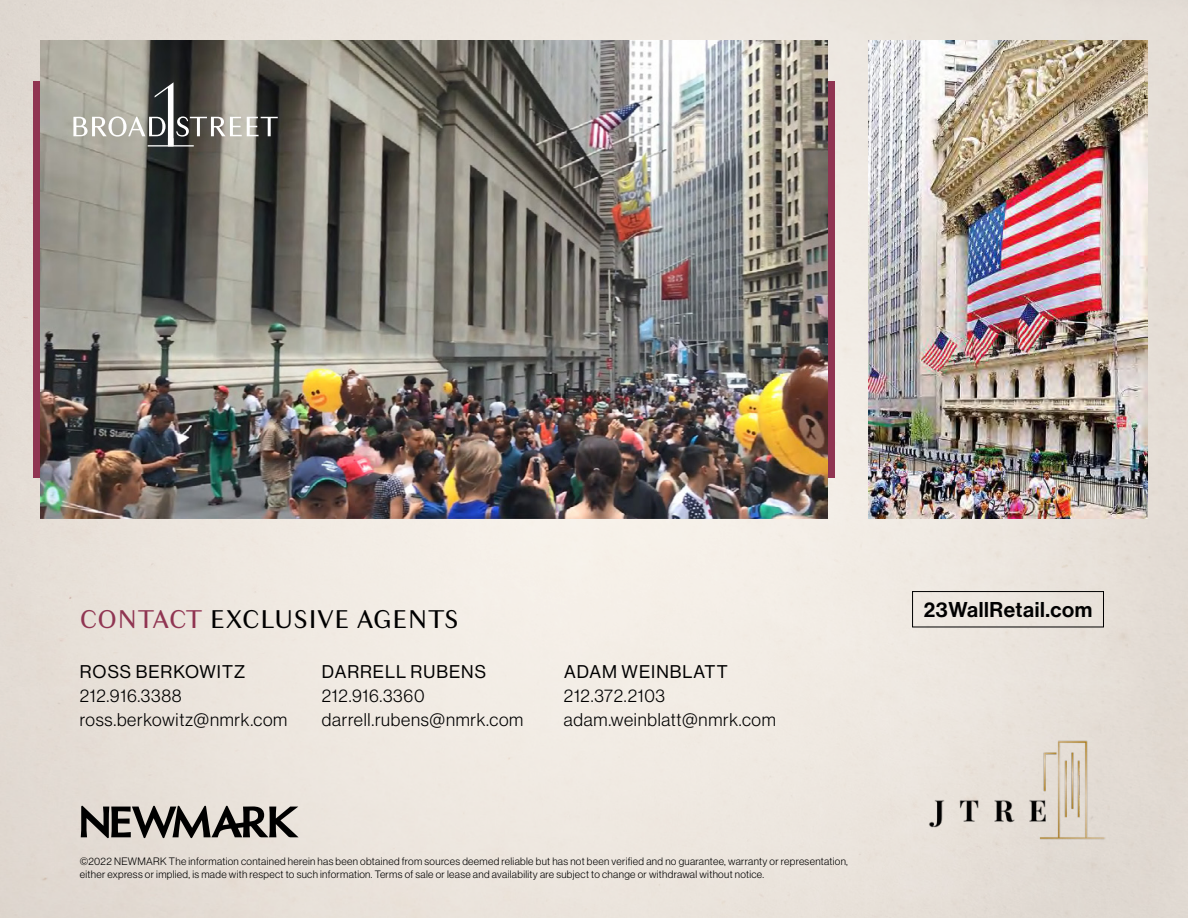
<style>
.page{position:relative;width:1188px;height:918px;background:#fff}
.page>*{position:absolute;margin:0;border:0;box-sizing:border-box;transform-origin:0 0}
.t1{font:27px "Granville";letter-spacing:.01em;color:#000}
.t2{font:21px "N Haas Grotesk DS Pro 65 Md";letter-spacing:.03em;color:#000}
.t3{font:18px/24px "N Haas Grotesk DS Pro 45 Lt";letter-spacing:.04em;color:#000}
.t4{font:18px "N Haas Grotesk DS Pro 55 Rg";letter-spacing:.055em;color:#000}
.t5{font:10.5px/13.5px "N Haas Grotesk DS Pro 45 Lt";letter-spacing:.03em;color:#000}
.s1{color:#903552}
</style>
<div class="page">
<div style="left:0;top:0;width:1188px;height:918px;background:linear-gradient(to right,#ebe4dc,#ebe5de)"></div>
<div style="left:794px;top:82px;width:41px;height:396px;background:#903552"></div>
<div style="left:33px;top:82px;width:21px;height:396px;background:#903552"></div>
<img style="left:40px;top:40px;width:788px;height:478px">
<img style="left:869px;top:40px;width:279px;height:478px">
<svg style="left:73px;top:82px;width:205px;height:65px;background:#898881"></svg>
<svg style="left:81px;top:806px;width:218px;height:32px;background:#7b7773"></svg>
<img style="left:928px;top:741px;width:178px;height:98px">
<div style="left:912px;top:591px;width:192px;height:36px;border:1px solid #000"></div>
<h1 class="t1" style="left:80px;top:601px;width:380px"><span class="s1">CONTACT</span> EXCLUSIVE AGENTS</h1>
<h3 class="t4" style="left:80px;top:661px;width:167px">ROSS BERKOWITZ</h3>
<h3 class="t3" style="left:80px;top:683px;width:209px">212.916.3388 ross.berkowitz@nmrk.com</h3>
<h3 class="t4" style="left:322px;top:661px;width:166px">DARRELL RUBENS</h3>
<h3 class="t3" style="left:322px;top:683px;width:203px">212.916.3360 darrell.rubens@nmrk.com</h3>
<h3 class="t4" style="left:564px;top:661px;width:165px">ADAM WEINBLATT</h3>
<h3 class="t3" style="left:564px;top:683px;width:214px">212.372.2103 adam.weinblatt@nmrk.com</h3>
<p class="t5" style="left:80px;top:854px;width:770px">©2022 NEWMARK The information contained herein has been obtained from sources deemed reliable but has not been verified and no guarantee, warranty or representation, either express or implied, is made with respect to such information. Terms of sale or lease and availability are subject to change or withdrawal without notice.</p>
<h2 class="t2" style="left:924px;top:597px;width:170px">23WallRetail.com</h2>
</div>
